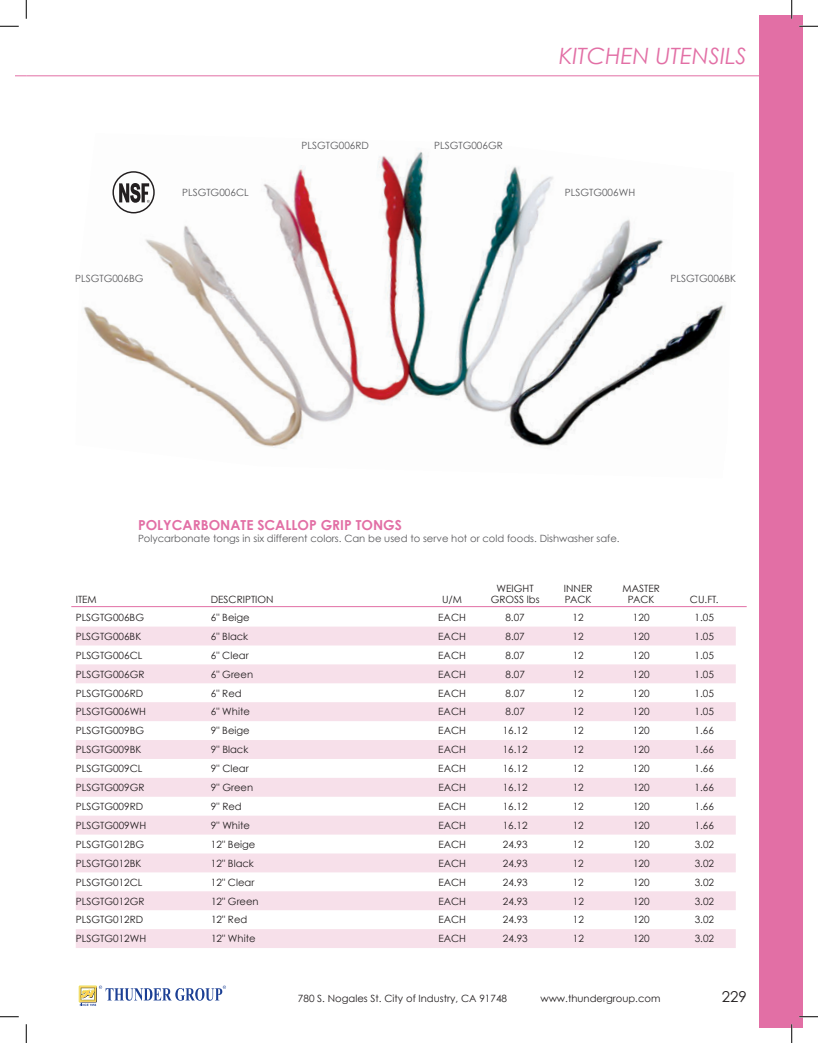
<style>
.page{position:relative;width:818px;height:1043px;background:#fff}
.page>*{position:absolute;margin:0;border:0;box-sizing:border-box;transform-origin:0 0}
.t1{font:italic 22.5px "Century Gothic";color:#e26fa5}
.t2{font:15px "Century Gothic";color:#231f20}
.t3{font:700 13.75px "Century Gothic";color:#e26fa5}
.t4{font:10px/11.2px "Century Gothic";color:#231f20;text-align:center}
.t5{font:10px "Century Gothic";color:#5a5a5d}
</style>
<div class="page">
<svg style="left:76px;top:626px;width:659px;height:322px;fill:#f7e0ea"></svg>
<hr style="left:71px;top:606px;width:675px;height:1px;background:#e26fa5">
<img style="left:83px;top:151px;width:643px;height:298px">
<svg style="left:112px;top:171px;width:43px;height:42px"></svg>
<div style="left:759px;top:15px;width:43px;height:1013px;background:#e26fa5"></div>
<hr style="left:26px;top:75px;width:746px;height:1px;background:#e26fa5">
<svg style="left:79px;top:985px;width:147px;height:21px"></svg>
<svg style="left:0;top:25px;width:19px;height:2px"></svg>
<svg style="left:799px;top:25px;width:19px;height:2px"></svg>
<svg style="left:0;top:1016px;width:19px;height:1px"></svg>
<svg style="left:799px;top:1015px;width:19px;height:2px"></svg>
<svg style="left:25px;top:0;width:2px;height:19px"></svg>
<svg style="left:25px;top:1024px;width:2px;height:18px"></svg>
<svg style="left:791px;top:0;width:1px;height:19px"></svg>
<svg style="left:791px;top:1024px;width:1px;height:18px"></svg>
<p class="t5" style="left:301px;top:140px;width:69px">PLSGTG006RD</p>
<p class="t5" style="left:434px;top:140px;width:70px">PLSGTG006GR</p>
<h1 class="t1" style="left:559px;top:43px;width:189px">KITCHEN UTENSILS</h1>
<p class="t5" style="left:182px;top:187px;width:68px">PLSGTG006CL</p>
<p class="t5" style="left:565px;top:187px;width:72px">PLSGTG006WH</p>
<p class="t5" style="left:75px;top:272px;width:70px">PLSGTG006BG</p>
<p class="t5" style="left:670px;top:272px;width:67px">PLSGTG006BK</p>
<h3 class="t3" style="left:138px;top:516px;width:265px">POLYCARBONATE SCALLOP GRIP TONGS</h3>
<p class="t5" style="left:138px;top:532px;width:483px">Polycarbonate tongs in six different colors. Can be used to serve hot or cold foods. Dishwasher safe.</p>
<p class="t4" style="left:76px;top:594px;width:23px">ITEM</p>
<p class="t4" style="left:211px;top:594px;width:64px">DESCRIPTION</p>
<p class="t4" style="left:442px;top:594px;width:22px">U/M</p>
<p class="t4" style="left:490px;top:582px;width:50px">WEIGHT<br>GROSS lbs</p>
<p class="t4" style="left:564px;top:582px;width:30px;text-align:left">INNER<br>PACK</p>
<p class="t4" style="left:622px;top:582px;width:39px">MASTER<br>PACK</p>
<p class="t4" style="left:690px;top:594px;width:30px">CU.FT.</p>
<p class="t4" style="left:76px;top:611px;width:70px">PLSGTG006BG</p>
<p class="t4" style="left:211px;top:611px;width:40px">6" Beige</p>
<p class="t4" style="left:438px;top:611px;width:29px">EACH</p>
<p class="t4" style="left:505px;top:611px;width:21px">8.07</p>
<p class="t4" style="left:572px;top:611px;width:13px">12</p>
<p class="t4" style="left:633px;top:611px;width:18px">120</p>
<p class="t4" style="left:694px;top:611px;width:21px">1.05</p>
<p class="t4" style="left:76px;top:630px;width:67px">PLSGTG006BK</p>
<p class="t4" style="left:211px;top:630px;width:39px">6" Black</p>
<p class="t4" style="left:438px;top:630px;width:29px">EACH</p>
<p class="t4" style="left:505px;top:630px;width:21px">8.07</p>
<p class="t4" style="left:572px;top:630px;width:13px">12</p>
<p class="t4" style="left:633px;top:630px;width:18px">120</p>
<p class="t4" style="left:694px;top:630px;width:21px">1.05</p>
<p class="t4" style="left:76px;top:649px;width:68px">PLSGTG006CL</p>
<p class="t4" style="left:211px;top:649px;width:39px">6" Clear</p>
<p class="t4" style="left:438px;top:649px;width:29px">EACH</p>
<p class="t4" style="left:505px;top:649px;width:21px">8.07</p>
<p class="t4" style="left:572px;top:649px;width:13px">12</p>
<p class="t4" style="left:633px;top:649px;width:18px">120</p>
<p class="t4" style="left:694px;top:649px;width:21px">1.05</p>
<p class="t4" style="left:76px;top:668px;width:70px">PLSGTG006GR</p>
<p class="t4" style="left:211px;top:668px;width:44px">6" Green</p>
<p class="t4" style="left:438px;top:668px;width:29px">EACH</p>
<p class="t4" style="left:505px;top:668px;width:21px">8.07</p>
<p class="t4" style="left:572px;top:668px;width:13px">12</p>
<p class="t4" style="left:633px;top:668px;width:18px">120</p>
<p class="t4" style="left:694px;top:668px;width:21px">1.05</p>
<p class="t4" style="left:76px;top:687px;width:69px">PLSGTG006RD</p>
<p class="t4" style="left:211px;top:687px;width:32px">6" Red</p>
<p class="t4" style="left:438px;top:687px;width:29px">EACH</p>
<p class="t4" style="left:505px;top:687px;width:21px">8.07</p>
<p class="t4" style="left:572px;top:687px;width:13px">12</p>
<p class="t4" style="left:633px;top:687px;width:18px">120</p>
<p class="t4" style="left:694px;top:687px;width:21px">1.05</p>
<p class="t4" style="left:76px;top:706px;width:72px">PLSGTG006WH</p>
<p class="t4" style="left:211px;top:706px;width:40px">6" White</p>
<p class="t4" style="left:438px;top:706px;width:29px">EACH</p>
<p class="t4" style="left:505px;top:706px;width:21px">8.07</p>
<p class="t4" style="left:572px;top:706px;width:13px">12</p>
<p class="t4" style="left:633px;top:706px;width:18px">120</p>
<p class="t4" style="left:694px;top:706px;width:21px">1.05</p>
<p class="t4" style="left:76px;top:725px;width:70px">PLSGTG009BG</p>
<p class="t4" style="left:211px;top:725px;width:40px">9" Beige</p>
<p class="t4" style="left:438px;top:725px;width:29px">EACH</p>
<p class="t4" style="left:502px;top:725px;width:26px">16.12</p>
<p class="t4" style="left:572px;top:725px;width:13px">12</p>
<p class="t4" style="left:633px;top:725px;width:18px">120</p>
<p class="t4" style="left:694px;top:725px;width:21px">1.66</p>
<p class="t4" style="left:76px;top:744px;width:67px">PLSGTG009BK</p>
<p class="t4" style="left:211px;top:744px;width:39px">9" Black</p>
<p class="t4" style="left:438px;top:744px;width:29px">EACH</p>
<p class="t4" style="left:502px;top:744px;width:26px">16.12</p>
<p class="t4" style="left:572px;top:744px;width:13px">12</p>
<p class="t4" style="left:633px;top:744px;width:18px">120</p>
<p class="t4" style="left:694px;top:744px;width:21px">1.66</p>
<p class="t4" style="left:76px;top:762px;width:68px">PLSGTG009CL</p>
<p class="t4" style="left:211px;top:762px;width:39px">9" Clear</p>
<p class="t4" style="left:438px;top:762px;width:29px">EACH</p>
<p class="t4" style="left:502px;top:762px;width:26px">16.12</p>
<p class="t4" style="left:572px;top:762px;width:13px">12</p>
<p class="t4" style="left:633px;top:762px;width:18px">120</p>
<p class="t4" style="left:694px;top:762px;width:21px">1.66</p>
<p class="t4" style="left:76px;top:781px;width:70px">PLSGTG009GR</p>
<p class="t4" style="left:211px;top:781px;width:44px">9" Green</p>
<p class="t4" style="left:438px;top:781px;width:29px">EACH</p>
<p class="t4" style="left:502px;top:781px;width:26px">16.12</p>
<p class="t4" style="left:572px;top:781px;width:13px">12</p>
<p class="t4" style="left:633px;top:781px;width:18px">120</p>
<p class="t4" style="left:694px;top:781px;width:21px">1.66</p>
<p class="t4" style="left:76px;top:800px;width:69px">PLSGTG009RD</p>
<p class="t4" style="left:211px;top:800px;width:32px">9" Red</p>
<p class="t4" style="left:438px;top:800px;width:29px">EACH</p>
<p class="t4" style="left:502px;top:800px;width:26px">16.12</p>
<p class="t4" style="left:572px;top:800px;width:13px">12</p>
<p class="t4" style="left:633px;top:800px;width:18px">120</p>
<p class="t4" style="left:694px;top:800px;width:21px">1.66</p>
<p class="t4" style="left:76px;top:819px;width:72px">PLSGTG009WH</p>
<p class="t4" style="left:211px;top:819px;width:40px">9" White</p>
<p class="t4" style="left:438px;top:819px;width:29px">EACH</p>
<p class="t4" style="left:502px;top:819px;width:26px">16.12</p>
<p class="t4" style="left:572px;top:819px;width:13px">12</p>
<p class="t4" style="left:633px;top:819px;width:18px">120</p>
<p class="t4" style="left:694px;top:819px;width:21px">1.66</p>
<p class="t4" style="left:76px;top:838px;width:70px">PLSGTG012BG</p>
<p class="t4" style="left:211px;top:838px;width:46px">12" Beige</p>
<p class="t4" style="left:438px;top:838px;width:29px">EACH</p>
<p class="t4" style="left:502px;top:838px;width:26px">24.93</p>
<p class="t4" style="left:572px;top:838px;width:13px">12</p>
<p class="t4" style="left:633px;top:838px;width:18px">120</p>
<p class="t4" style="left:694px;top:838px;width:21px">3.02</p>
<p class="t4" style="left:76px;top:857px;width:67px">PLSGTG012BK</p>
<p class="t4" style="left:211px;top:857px;width:45px">12" Black</p>
<p class="t4" style="left:438px;top:857px;width:29px">EACH</p>
<p class="t4" style="left:502px;top:857px;width:26px">24.93</p>
<p class="t4" style="left:572px;top:857px;width:13px">12</p>
<p class="t4" style="left:633px;top:857px;width:18px">120</p>
<p class="t4" style="left:694px;top:857px;width:21px">3.02</p>
<p class="t4" style="left:76px;top:876px;width:68px">PLSGTG012CL</p>
<p class="t4" style="left:211px;top:876px;width:45px">12" Clear</p>
<p class="t4" style="left:438px;top:876px;width:29px">EACH</p>
<p class="t4" style="left:503px;top:876px;width:26px">24.93</p>
<p class="t4" style="left:572px;top:876px;width:13px">12</p>
<p class="t4" style="left:633px;top:876px;width:18px">120</p>
<p class="t4" style="left:694px;top:876px;width:21px">3.02</p>
<p class="t4" style="left:76px;top:895px;width:70px">PLSGTG012GR</p>
<p class="t4" style="left:211px;top:895px;width:49px">12" Green</p>
<p class="t4" style="left:438px;top:895px;width:29px">EACH</p>
<p class="t4" style="left:503px;top:895px;width:26px">24.93</p>
<p class="t4" style="left:572px;top:895px;width:13px">12</p>
<p class="t4" style="left:633px;top:895px;width:18px">120</p>
<p class="t4" style="left:694px;top:895px;width:21px">3.02</p>
<p class="t4" style="left:76px;top:914px;width:69px">PLSGTG012RD</p>
<p class="t4" style="left:211px;top:914px;width:38px">12" Red</p>
<p class="t4" style="left:438px;top:914px;width:29px">EACH</p>
<p class="t4" style="left:503px;top:914px;width:26px">24.93</p>
<p class="t4" style="left:572px;top:914px;width:13px">12</p>
<p class="t4" style="left:633px;top:914px;width:18px">120</p>
<p class="t4" style="left:694px;top:914px;width:21px">3.02</p>
<p class="t4" style="left:76px;top:933px;width:72px">PLSGTG012WH</p>
<p class="t4" style="left:211px;top:933px;width:46px">12" White</p>
<p class="t4" style="left:438px;top:933px;width:29px">EACH</p>
<p class="t4" style="left:503px;top:933px;width:26px">24.93</p>
<p class="t4" style="left:572px;top:933px;width:13px">12</p>
<p class="t4" style="left:633px;top:933px;width:18px">120</p>
<p class="t4" style="left:694px;top:933px;width:21px">3.02</p>
<p class="t4" style="left:298px;top:992px;width:211px">780 S. Nogales St. City of Industry, CA 91748</p>
<p class="t4" style="left:540px;top:992px;width:122px">www.thundergroup.com</p>
<h2 class="t2" style="left:721px;top:987px;width:26px">229</h2>
</div>
